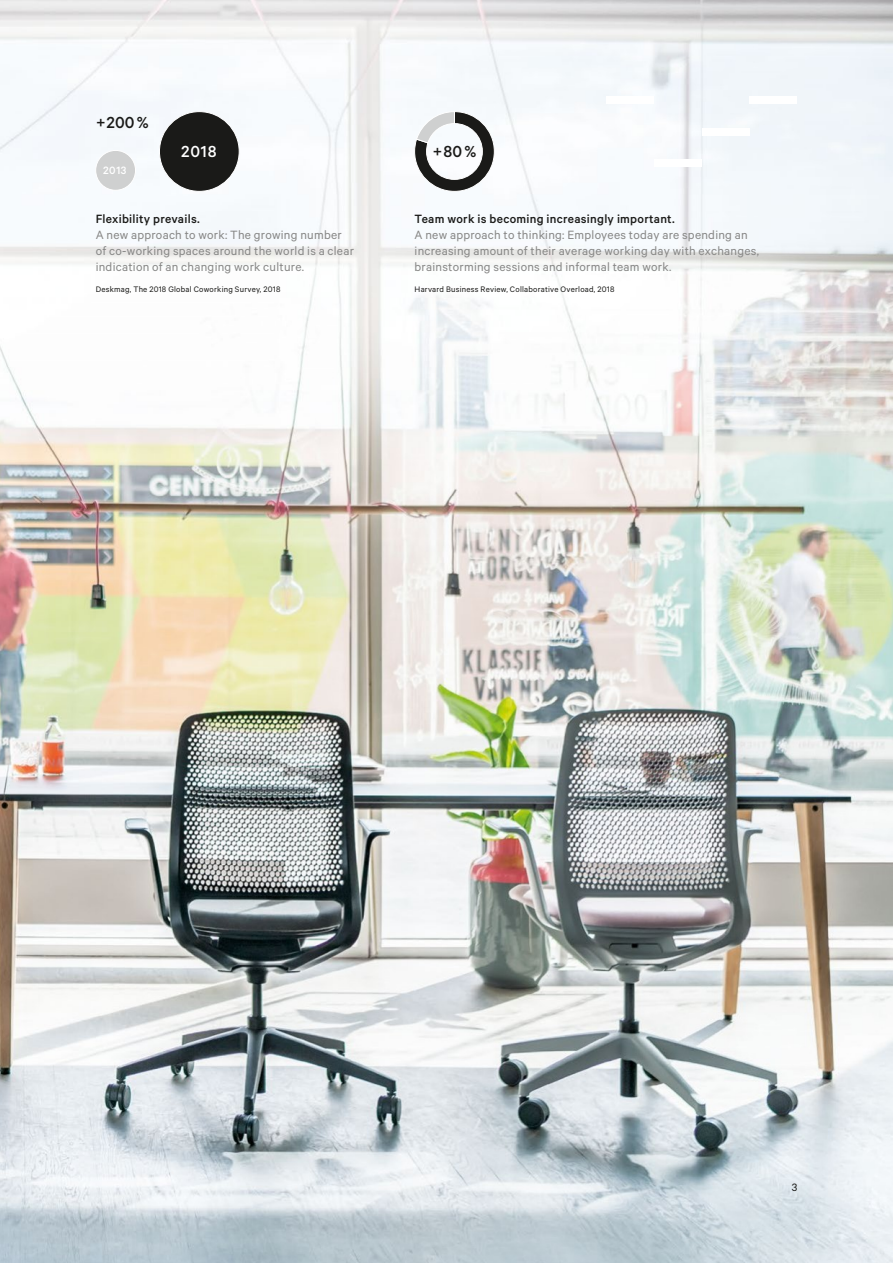
<style>
.page{position:relative;width:893px;height:1263px;background:#fff}
.page>*{position:absolute;margin:0;border:0;box-sizing:border-box;transform-origin:0 0}
.t1{font:500 18px "Calibre";color:#1a1a18}
.t2{font:500 18px "Calibre";color:#fff}
.t3{font:13.5px/15.9px "Calibre";letter-spacing:.02em;color:#878786}
.t4{font:500 13.5px "Calibre";letter-spacing:.02em;color:#1a1a18}
.t5{font:500 12px "Calibre";color:#fff}
.t6{font:12px "Calibre";color:#1a1a18}
.t7{font:9px "Calibre";letter-spacing:.025em;color:#1a1a18}
</style>
<div class="page">
<img style="left:0;top:0;width:893px;height:1263px">
<div style="left:606px;top:96px;width:48px;height:8px;background:#fff"></div>
<div style="left:702px;top:128px;width:47px;height:8px;background:#fff"></div>
<div style="left:654px;top:159px;width:48px;height:8px;background:#fff"></div>
<div style="left:749px;top:96px;width:48px;height:8px;background:#fff"></div>
<div style="left:96px;top:150px;width:40px;height:40px;background:#cfd0d0;border-radius:50%"></div>
<div style="left:95px;top:150px;width:41px;height:41px;border:1px solid #fff;border-radius:50%"></div>
<div style="left:159px;top:112px;width:80px;height:79px;background:#1a1a18;border-radius:50%"></div>
<div style="left:159px;top:111px;width:81px;height:81px;border:1px solid #fff;border-radius:50%"></div>
<svg style="left:414px;top:111px;width:81px;height:81px"></svg>
<h1 class="t1" style="left:96px;top:111px;width:54px">+200%</h1>
<p class="t5" style="left:103px;top:164px;width:25px">2013</p>
<h1 class="t2" style="left:181px;top:141px;width:37px">2018</h1>
<p class="t4" style="left:96px;top:211px;width:106px">Flexibility prevails.</p>
<p class="t3" style="left:96px;top:227px;width:260px">A new approach to work: The growing number of co-working spaces around the world is a clear indication of an changing work culture.</p>
<p class="t7" style="left:96px;top:284px;width:186px">Deskmag, The 2018 Global Coworking Survey, 2018</p>
<h1 class="t1" style="left:433px;top:141px;width:45px">+80%</h1>
<p class="t4" style="left:415px;top:211px;width:262px">Team work is becoming increasingly important.</p>
<p class="t3" style="left:415px;top:227px;width:346px">A new approach to thinking: Employees today are spending an increasing amount of their average working day with exchanges, brainstorming sessions and informal team work.</p>
<p class="t7" style="left:415px;top:284px;width:201px">Harvard Business Review, Collaborative Overload, 2018</p>
<p class="t6" style="left:792px;top:1180px;width:7px">3</p>
</div>
